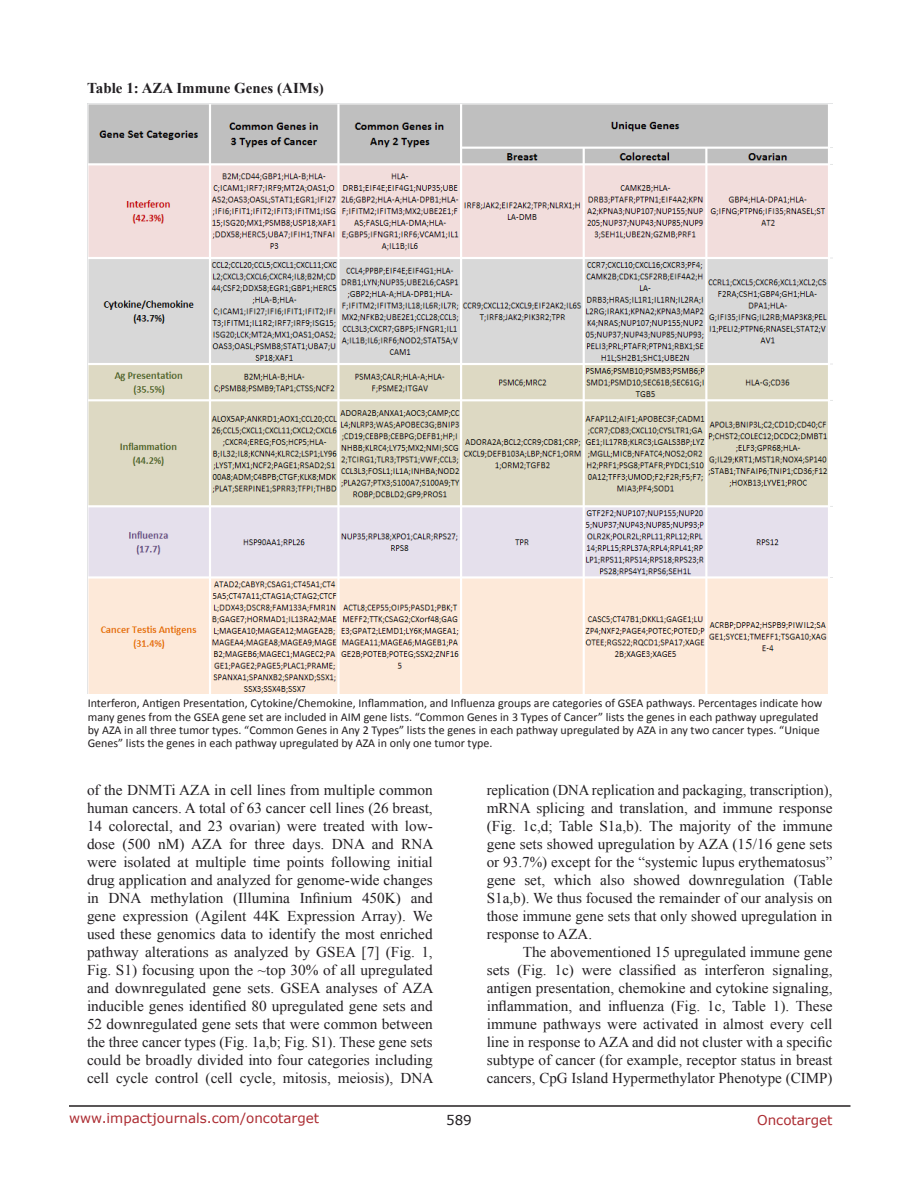
<style>
.page{position:relative;width:918px;height:1188px;background:#fff}
.page>*{position:absolute;margin:0;border:0;box-sizing:border-box;transform-origin:0 0}
.BodyText{font:15px/18px "Times New Roman";color:#221f22;text-align:justify}
.TableHeading{font:700 15px "Times New Roman";color:#221f22}
.t1{font:13.5px "Verdana";color:#ac2b31}
.t2{font:13.5px "Verdana";color:#221f22}
.t3{font:12px/13.2px "Calibri";color:#231f20}
</style>
<div class="page">
<hr style="left:69px;top:1105px;width:781px;height:2px;background:#231f20">
<img style="left:87px;top:104px;width:745px;height:590px">
<p class="TableHeading" style="left:87px;top:77px;width:238px">Table 1: AZA Immune Genes (AIMs)</p>
<p class="t3" style="left:88px;top:696px;width:736px">Interferon, Antigen Presentation, Cytokine/Chemokine, Inflammation, and Influenza groups are categories of GSEA pathways. Percentages indicate how many genes from the GSEA gene set are included in AIM gene lists. “Common Genes in 3 Types of Cancer” lists the genes in each pathway upregulated by AZA in all three tumor types. “Common Genes in Any 2 Types” lists the genes in each pathway upregulated by AZA in any two cancer types. “Unique Genes” lists the genes in each pathway upregulated by AZA in only one tumor type.</p>
<p class="BodyText" style="left:87px;top:781px;width:348px">of the DNMTi AZA in cell lines from multiple common human cancers. A total of 63 cancer cell lines (26 breast, 14 colorectal, and 23 ovarian) were treated with low&shy;dose (500 nM) AZA for three days. DNA and RNA were isolated at multiple time points following initial drug application and analyzed for genome-wide changes in DNA methylation (Illumina Infinium 450K) and gene expression (Agilent 44K Expression Array). We used these genomics data to identify the most enriched pathway alterations as analyzed by GSEA [7] (Fig. 1, Fig. S1) focusing upon the ~top 30% of all upregulated and downregulated gene sets. GSEA analyses of AZA inducible genes identified 80 upregulated gene sets and 52 downregulated gene sets that were common between the three cancer types (Fig. 1a,b; Fig. S1). These gene sets could be broadly divided into four categories including cell cycle control (cell cycle, mitosis, meiosis), DNA</p>
<p class="BodyText" style="left:487px;top:781px;width:347px">replication (DNA replication and packaging, transcription), mRNA splicing and translation, and immune response (Fig. 1c,d; Table S1a,b). The majority of the immune gene sets showed upregulation by AZA (15/16 gene sets or 93.7%) except for the “systemic lupus erythematosus” gene set, which also showed downregulation (Table S1a,b). We thus focused the remainder of our analysis on those immune gene sets that only showed upregulation in response to AZA.</p>
<p class="BodyText" style="left:487px;top:943px;width:347px;text-indent:36px">The abovementioned 15 upregulated immune gene sets (Fig. 1c) were classified as interferon signaling, antigen presentation, chemokine and cytokine signaling, inflammation, and influenza (Fig. 1c, Table 1). These immune pathways were activated in almost every cell line in response to AZA and did not cluster with a specific subtype of cancer (for example, receptor status in breast cancers, CpG Island Hypermethylator Phenotype (CIMP)</p>
<p class="t1" style="left:69px;top:1109px;width:252px">www.impactjournals.com/oncotarget</p>
<p class="t2" style="left:446px;top:1111px;width:27px">589</p>
<p class="t1" style="left:757px;top:1111px;width:77px">Oncotarget</p>
</div>
